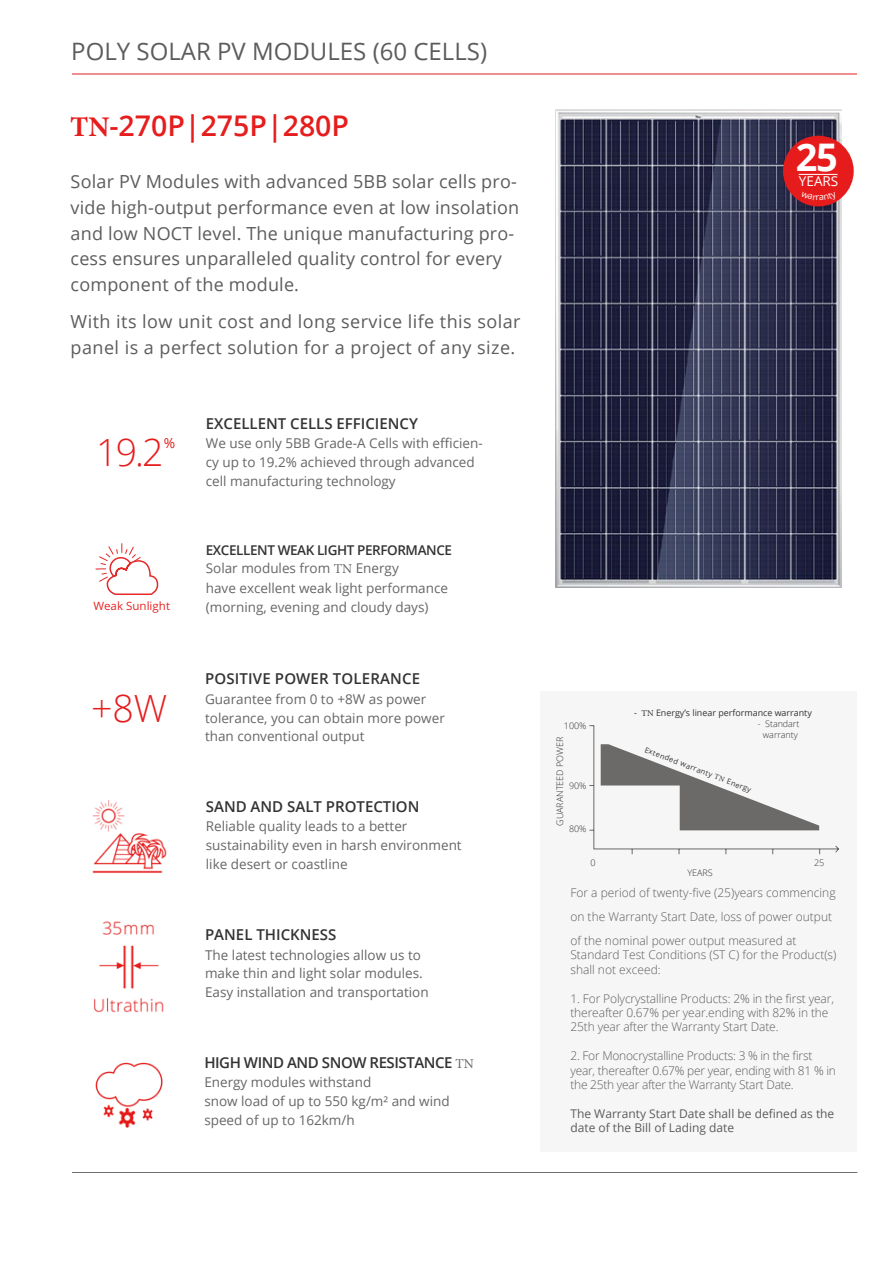
<style>
.page{position:relative;width:893px;height:1263px;background:#fff}
.page>*{position:absolute;margin:0;border:0;box-sizing:border-box;transform-origin:0 0}
.t1{font:700 38.1px "Open Sans";color:#fff}
.t2{font:300 37.5px "Open Sans";color:#e61d1d}
.t3{font:600 28.5px "Open Sans";color:#e61d1d}
.t4{font:24px "Open Sans";color:#5c5c5c}
.t5{font:18px/25.5px "Open Sans";letter-spacing:.01em;color:#5c5c5c}
.t6{font:600 15px "Open Sans";color:#333}
.t7{font:600 15px "Open Sans";letter-spacing:-.03em;color:#333}
.t8{font:13.8px "Open Sans";color:#e61d1d}
.t9{font:13.65px "Open Sans";color:#fff}
.t10{font:13.5px/18.8px "Open Sans";color:#666}
.t11{font:300 12px/14.4px "Open Sans";letter-spacing:-.01em;color:#5c5c5c}
.t12{font:12px/14.4px "Open Sans";color:#5c5c5c}
.t13{font:11.4px "Open Sans";color:#e52725}
.t14{font:300 9px "Open Sans";color:#333}
.t15{font:300 9px "Open Sans";color:#3a3835}
.t16{font:8.85px "Open Sans";color:#333}
.t17{font:300 8.85px/10.6px "Open Sans";color:#333;text-align:center}
.t18{font:7.5px "Open Sans";color:#333}
.s1{font-family:"Minion Pro";font-weight:700}
.s2{font-weight:600;color:#333}
.s3{font-family:"Minion Pro"}
.s4{font-family:"Minion Pro";font-weight:400;font-size:13.5px;color:#666}
</style>
<div class="page">
<hr style="left:72px;top:1172px;width:785px;height:1px;background:#333">
<hr style="left:72px;top:74px;width:785px;height:1px;background:#e61d1d">
<img style="left:92px;top:799px;width:75px;height:74px">
<img style="left:95px;top:1062px;width:68px;height:66px">
<img style="left:93px;top:921px;width:71px;height:92px">
<img style="left:556px;top:109px;width:286px;height:479px">
<div style="left:540px;top:691px;width:317px;height:460px;background:#f6f6f6"></div>
<svg style="left:589px;top:725px;width:250px;height:130px"></svg>
<div style="left:783px;top:136px;width:71px;height:70px;background:#e61c1c;border-radius:50%"></div>
<hr style="left:799px;top:174px;width:38px;height:1px;background:#fff">
<svg style="left:95px;top:543px;width:64px;height:52px"></svg>
<h3 class="t4" style="left:71px;top:35px;width:417px">POLY SOLAR PV MODULES (60 CELLS)</h3>
<h3 class="t3" style="left:70px;top:106px;width:280px"><span class="s1">TN</span>-270P|275Р|280Р</h3>
<h3 class="t5" style="left:71px;top:169px;width:450px">Solar PV Modules with advanced 5BB solar cells pro&shy;vide high-output performance even at low insolation and low NOCT level. The unique manufacturing pro&shy;cess ensures unparalleled quality control for every component of the module.</h3>
<h3 class="t5" style="left:71px;top:308px;width:451px">With its low unit cost and long service life this solar panel is a perfect solution for a project of any size.</h3>
<p class="t8" style="left:164px;top:433px;width:13px">%</p>
<h2 class="t2" style="left:96px;top:426px;width:69px">19.2</h2>
<p class="t13" style="left:93px;top:598px;width:78px">Weak Sunlight</p>
<h2 class="t2" style="left:91px;top:683px;width:78px">+8W</h2>
<p class="t6" style="left:206px;top:413px;width:214px">EXCELLENT CELLS EFFICIENCY</p>
<p class="t10" style="left:206px;top:434px;width:278px">We use only 5BB Grade-A Cells with efficien&shy;cy up to 19.2% achieved through advanced cell manufacturing technology</p>
<p class="t10" style="left:206px;top:540px;width:248px"><span class="s2">EXCELLENT WEAK LIGHT PERFORMANCE </span>Solar modules from <span class="s3">TN</span> Energy<br>have excellent weak light performance (morning, evening and cloudy days)</p>
<p class="t6" style="left:205px;top:669px;width:216px">POSITIVE POWER TOLERANCE</p>
<p class="t10" style="left:205px;top:689px;width:241px">Guarantee from 0 to +8W as power tolerance, you can obtain more power than conventional output</p>
<p class="t6" style="left:206px;top:796px;width:215px">SAND AND SALT PROTECTION</p>
<p class="t10" style="left:206px;top:816px;width:257px">Reliable quality leads to a better sustainability even in harsh environment like desert or coastline</p>
<p class="t6" style="left:205px;top:924px;width:133px">PANEL THICKNESS</p>
<p class="t10" style="left:205px;top:945px;width:225px">The latest technologies allow us to make thin and light solar modules.<br>Easy installation and transportation</p>
<p class="t7" style="left:204px;top:1052px;width:271px">HIGH WIND AND SNOW RESISTANCE <span class="s4">TN</span></p>
<p class="t10" style="left:204px;top:1072px;width:247px">Energy modules withstand<br>snow load of up to 550 kg/m² and wind speed of up to 162km/h</p>
<h1 class="t1" style="left:796px;top:131px;width:43px">25</h1>
<p class="t9" style="left:799px;top:172px;width:41px">YEARS</p>
<p class="t16" style="left:634px;top:707px;width:179px">- <span class="s3">TN</span> Energy’s linear performance warranty</p>
<p class="t17" style="left:758px;top:718px;width:43px">- Standart warranty</p>
<p class="t15" style="left:564px;top:719px;width:24px">100%</p>
<p class="t14" style="left:554px;top:826px;width:91px;rotate:-90deg">GUARANTEED POWER</p>
<p class="t18" style="left:647px;top:744px;width:115px;rotate:21deg">Extended warranty <span class="s3">TN</span> Energy</p>
<p class="t15" style="left:569px;top:779px;width:19px">90%</p>
<p class="t15" style="left:569px;top:823px;width:19px">80%</p>
<p class="t15" style="left:590px;top:857px;width:7px">0</p>
<p class="t15" style="left:814px;top:857px;width:12px">25</p>
<p class="t14" style="left:687px;top:866px;width:27px">YEARS</p>
<p class="t11" style="left:570px;top:880px;width:267px;line-height:24px">For a period of twenty-five (25)years commencing on the Warranty Start Date, loss of power output of the nominal power output measured at</p>
<p class="t11" style="left:570px;top:947px;width:268px">Standard Test Conditions (ST C) for the Product(s) shall not exceed:</p>
<p class="t11" style="left:570px;top:991px;width:265px">1. For Polycrystalline Products: 2% in the first year, thereafter 0.67% per year.ending with 82% in the<br>25th year after the Warranty Start Date.</p>
<p class="t11" style="left:570px;top:1048px;width:267px">2. For Monocrystalline Products: 3 % in the first year, thereafter 0.67% per year, ending with 81 % in the 25th year after the Warranty Start Date.</p>
<p class="t12" style="left:570px;top:1106px;width:265px">The Warranty Start Date shall be defined as the date of the Bill of Lading date</p>
</div>
